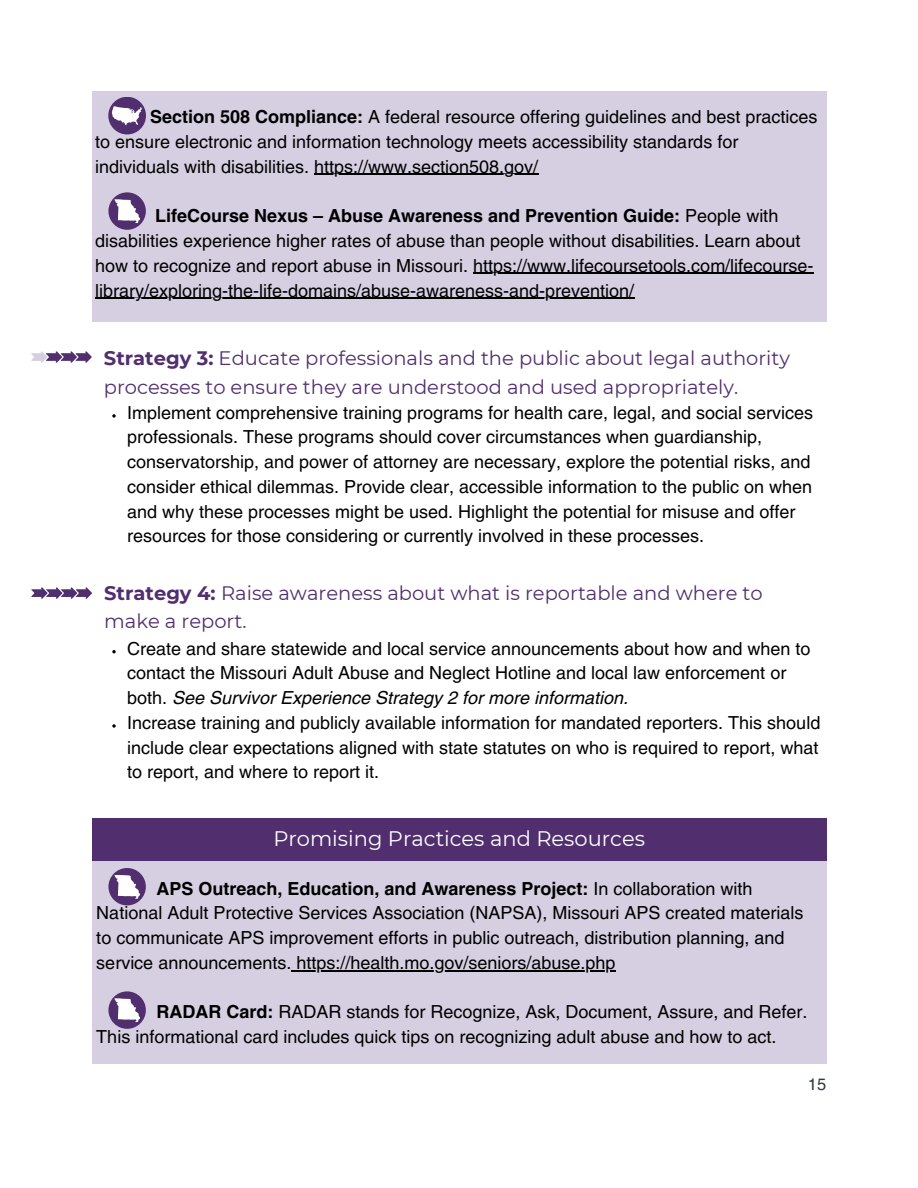
<style>
.page{position:relative;width:918px;height:1188px;background:#fff}
.page>*{position:absolute;margin:0;border:0;box-sizing:border-box;transform-origin:0 0}
.t1{font:21px "Montserrat";color:#fff}
.t2{font:19.5px/28.2px "Montserrat";color:#512e6e}
.t3{font:18px/24.8px "Helvetica LT Pro";color:#000}
.t4{font:16.5px "Helvetica LT Pro";color:#303841}
.s1{font-weight:700}
.s2{font-style:italic}
</style>
<div class="page">
<div style="left:92px;top:818px;width:734px;height:246px;background:#d6cee1"></div>
<hr style="left:291px;top:970px;width:325px;height:1px;background:#000">
<div style="left:108px;top:868px;width:38px;height:37px;background:#512e6e;border-radius:50%"></div>
<svg style="left:113px;top:874px;width:27px;height:25px"></svg>
<div style="left:108px;top:991px;width:38px;height:38px;background:#512e6e;border-radius:50%"></div>
<svg style="left:114px;top:998px;width:26px;height:24px"></svg>
<div style="left:92px;top:818px;width:734px;height:42px;background:#512e6e"></div>
<svg style="left:112px;top:414px;width:4px;height:4px"></svg>
<svg style="left:31px;top:351px;width:61px;height:12px"></svg>
<svg style="left:112px;top:650px;width:4px;height:3px"></svg>
<svg style="left:112px;top:724px;width:4px;height:4px"></svg>
<svg style="left:31px;top:587px;width:61px;height:12px"></svg>
<div style="left:92px;top:92px;width:734px;height:230px;background:#d6cee1"></div>
<hr style="left:314px;top:174px;width:224px;height:1px;background:#000">
<hr style="left:473px;top:273px;width:340px;height:1px;background:#000">
<hr style="left:95px;top:298px;width:539px;height:1px;background:#000">
<div style="left:108px;top:192px;width:38px;height:38px;background:#512e6e;border-radius:50%"></div>
<svg style="left:114px;top:199px;width:26px;height:24px"></svg>
<div style="left:108px;top:97px;width:38px;height:37px;background:#512e6e;border-radius:50%"></div>
<svg style="left:112px;top:106px;width:30px;height:19px"></svg>
<p class="t3" style="left:95px;top:106px;width:724px;text-indent:55px"><span class="s1">Section 508 Compliance:</span> A federal resource offering guidelines and best practices to ensure electronic and information technology meets accessibility standards for individuals with disabilities. https://www.section508.gov/</p>
<h2 class="t3" style="left:95px;top:205px;width:720px;text-indent:60px"><span class="s1">LifeCourse Nexus – Abuse Awareness and Prevention Guide:</span> People with disabilities experience higher rates of abuse than people without disabilities. Learn about how to recognize and report abuse in Missouri. https://www.lifecoursetools.com/lifecourse-</h2>
<p class="t3" style="left:95px;top:280px;width:541px">library/exploring-the-life-domains/abuse-awareness-and-prevention/</p>
<p class="t2" style="left:104px;top:344px;width:688px"><span class="s1">Strategy 3:</span> Educate professionals and the public about legal authority processes to ensure they are understood and used appropriately.</p>
<h1 class="t3" style="left:127px;top:402px;width:688px">Implement comprehensive training programs for health care, legal, and social services professionals. These programs should cover circumstances when guardianship, conservatorship, and power of attorney are necessary, explore the potential risks, and consider ethical dilemmas. Provide clear, accessible information to the public on when and why these processes might be used. Highlight the potential for misuse and offer resources for those considering or currently involved in these processes.</h1>
<p class="t2" style="left:104px;top:579px;width:660px"><span class="s1">Strategy 4:</span> Raise awareness about what is reportable and where to make a report.</p>
<p class="t3" style="left:127px;top:638px;width:685px">Create and share statewide and local service announcements about how and when to contact the Missouri Adult Abuse and Neglect Hotline and local law enforcement or both. <span class="s2">See Survivor Experience Strategy 2 for more information.</span></p>
<h1 class="t3" style="left:127px;top:712px;width:695px;text-align:justify">Increase training and publicly available information for mandated reporters. This should include clear expectations aligned with state statutes on who is required to report, what to report, and where to report it.</h1>
<p class="t1" style="left:273px;top:826px;width:373px">Promising Practices and Resources</p>
<p class="t3" style="left:96px;top:878px;width:709px;text-indent:60px"><span class="s1">APS Outreach, Education, and Awareness Project:</span> In collaboration with National Adult Protective Services Association (NAPSA), Missouri APS created materials to communicate APS improvement efforts in public outreach, distribution planning, and service announcements. https://health.mo.gov/seniors/abuse.php</p>
<p class="t3" style="left:96px;top:1001px;width:713px;text-indent:60px"><span class="s1">RADAR Card:</span> RADAR stands for Recognize, Ask, Document, Assure, and Refer.<br>This informational card includes quick tips on recognizing adult abuse and how to act.</p>
<p class="t4" style="left:808px;top:1078px;width:20px">15</p>
</div>
